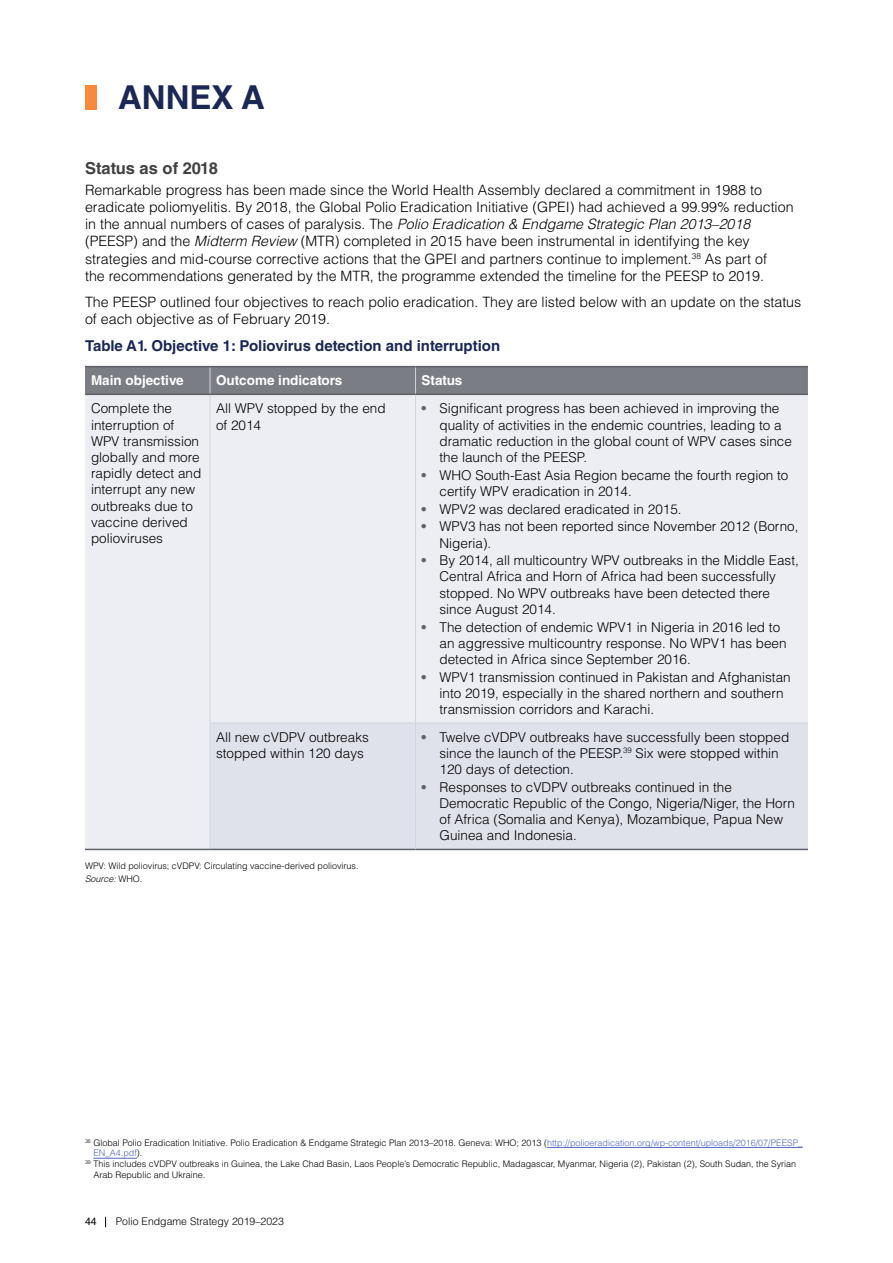
<style>
.page{position:relative;width:893px;height:1263px;background:#fff}
.page>*{position:absolute;margin:0;border:0;box-sizing:border-box;transform-origin:0 0}
.t1{font:700 33px "Helvetica LT Std";color:#1b2755}
.t2{font:700 16.5px "Helvetica LT Std";color:#414042}
.t3{font:700 15px "Helvetica LT Std";color:#1b2755}
.t4{font:300 14.25px/17.1px "Helvetica LT Std";color:#000}
.t5{font:300 13.5px/16.2px "Helvetica LT Std";color:#000}
.t6{font:700 13.5px "Helvetica LT Std";color:#fff}
.t7{font:300 10.5px "Helvetica LT Std";color:#000}
.t8{font:10.5px "Helvetica LT Std";color:#000}
.t9{font:300 9px/13.8px "Helvetica LT Std";color:#000}
.t10{font:300 9px "Helvetica LT Std";color:#5168c1}
.s1{font-style:italic}
.s2{font-weight:700;color:#60626a}
.s3{color:#5168c1}
.s4{color:#000}
</style>
<div class="page">
<div style="left:85px;top:85px;width:12px;height:24px;background:#f98a3c"></div>
<div style="left:85px;top:395px;width:723px;height:454px;background:#edeef3"></div>
<div style="left:211px;top:724px;width:597px;height:125px;background:#e0e2eb"></div>
<hr style="left:210px;top:849px;width:205px;height:1px;background:#60626a">
<hr style="left:415px;top:849px;width:393px;height:1px;background:#60626a">
<hr style="left:415px;top:395px;width:1px;height:328px;background:#d1d4e1">
<hr style="left:210px;top:723px;width:205px;height:1px;background:#d1d4e1">
<hr style="left:415px;top:723px;width:393px;height:1px;background:#d1d4e1">
<svg style="left:85px;top:367px;width:723px;height:27px;background:#7a7c84"></svg>
<hr style="left:415px;top:723px;width:1px;height:126px;background:#d1d4e1">
<hr style="left:210px;top:395px;width:1px;height:328px;background:#d1d4e1">
<hr style="left:210px;top:723px;width:1px;height:126px;background:#d1d4e1">
<hr style="left:85px;top:849px;width:125px;height:1px;background:#60626a">
<hr style="left:85px;top:366px;width:125px;height:1px;background:#60626a">
<hr style="left:210px;top:366px;width:205px;height:1px;background:#60626a">
<hr style="left:415px;top:366px;width:393px;height:1px;background:#60626a">
<hr style="left:85px;top:394px;width:125px;height:1px;background:#60626a">
<hr style="left:210px;top:394px;width:205px;height:1px;background:#60626a">
<hr style="left:415px;top:394px;width:393px;height:1px;background:#60626a">
<hr style="left:547px;top:1147px;width:256px;height:1px;background:#5168c1">
<hr style="left:93px;top:1158px;width:44px;height:1px;background:#5168c1">
<h1 class="t1" style="left:118px;top:77px;width:148px">ANNEX A</h1>
<p class="t2" style="left:85px;top:158px;width:134px">Status as of 2018</p>
<p class="t4" style="left:85px;top:181px;width:710px">Remarkable progress has been made since the World Health Assembly declared a commitment in 1988 to eradicate poliomyelitis. By 2018, the Global Polio Eradication Initiative (GPEI) had achieved a 99.99% reduction in the annual numbers of cases of paralysis. The <span class="s1">Polio Eradication &amp; Endgame Strategic Plan 2013–2018 </span>(PEESP) and the <span class="s1">Midterm Review</span> (MTR) completed in 2015 have been instrumental in identifying the key strategies and mid-course corrective actions that the GPEI and partners continue to implement.<sup>38</sup> As part of<br>the recommendations generated by the MTR, the programme extended the timeline for the PEESP to 2019.</p>
<p class="t4" style="left:85px;top:293px;width:718px">The PEESP outlined four objectives to reach polio eradication. They are listed below with an update on the status of each objective as of February 2019.</p>
<p class="t3" style="left:85px;top:336px;width:417px">Table A1. Objective 1: Poliovirus detection and interruption</p>
<p class="t6" style="left:91px;top:372px;width:94px">Main objective</p>
<p class="t6" style="left:216px;top:372px;width:128px">Outcome indicators</p>
<p class="t6" style="left:421px;top:372px;width:42px">Status</p>
<p class="t5" style="left:91px;top:400px;width:112px">Complete the interruption of<br>WPV transmission globally and more rapidly detect and interrupt any new outbreaks due to vaccine derived polioviruses</p>
<p class="t5" style="left:216px;top:400px;width:171px">All WPV stopped by the end of 2014</p>
<p class="t5" style="left:439px;top:400px;width:354px;text-indent:-18px"><span class="s2">•</span> Significant progress has been achieved in improving the quality of activities in the endemic countries, leading to a dramatic reduction in the global count of WPV cases since the launch of the PEESP.</p>
<p class="t5" style="left:439px;top:467px;width:350px;text-indent:-18px"><span class="s2">•</span> WHO South-East Asia Region became the fourth region to certify WPV eradication in 2014.</p>
<p class="t5" style="left:421px;top:501px;width:262px"><span class="s2">•</span> WPV2 was declared eradicated in 2015.</p>
<p class="t5" style="left:439px;top:518px;width:360px;text-indent:-18px"><span class="s2">•</span> WPV3 has not been reported since November 2012 (Borno,<br>Nigeria).</p>
<p class="t5" style="left:439px;top:552px;width:361px;text-indent:-18px"><span class="s2">•</span> By 2014, all multicountry WPV outbreaks in the Middle East, Central Africa and Horn of Africa had been successfully stopped. No WPV outbreaks have been detected there since August 2014.</p>
<p class="t5" style="left:439px;top:618px;width:349px;text-indent:-18px"><span class="s2">•</span> The detection of endemic WPV1 in Nigeria in 2016 led to an aggressive multicountry response. No WPV1 has been detected in Africa since September 2016.</p>
<p class="t5" style="left:439px;top:669px;width:353px;text-indent:-18px"><span class="s2">•</span> WPV1 transmission continued in Pakistan and Afghanistan into 2019, especially in the shared northern and southern transmission corridors and Karachi.</p>
<p class="t5" style="left:216px;top:729px;width:154px">All new cVDPV outbreaks stopped within 120 days</p>
<p class="t5" style="left:439px;top:729px;width:351px;text-indent:-18px"><span class="s2">•</span> Twelve cVDPV outbreaks have successfully been stopped since the launch of the PEESP.<sup>39</sup> Six were stopped within<br>120 days of detection.</p>
<p class="t5" style="left:440px;top:779px;width:357px;text-indent:-18px"><span class="s2">•</span> Responses to cVDPV outbreaks continued in the Democratic Republic of the Congo, Nigeria/Niger, the Horn of Africa (Somalia and Kenya), Mozambique, Papua New Guinea and Indonesia.</p>
<p class="t9" style="left:85px;top:858px;width:275px">WPV: Wild poliovirus; cVDPV: Circulating vaccine-derived poliovirus.<br><span class="s1">Source:</span> WHO.</p>
<p class="t9" style="left:85px;top:1135px;width:719px"><sup>38</sup> Global Polio Eradication Initiative. Polio Eradication &amp; Endgame Strategic Plan 2013–2018. Geneva: WHO; 2013 (<span class="s3">http://polioeradication.org/wp-content/uploads/2016/07/PEESP_</span></p>
<p class="t10" style="left:93px;top:1147px;width:51px">EN_A4.pdf<span class="s4">).</span></p>
<p class="t9" style="left:85px;top:1157px;width:713px"><sup>39</sup> This includes cVDPV outbreaks in Guinea, the Lake Chad Basin, Laos People’s Democratic Republic, Madagascar, Myanmar, Nigeria (2), Pakistan (2), South Sudan, the Syrian</p>
<p class="t9" style="left:93px;top:1168px;width:114px">Arab Republic and Ukraine.</p>
<p class="t8" style="left:85px;top:1215px;width:13px">44</p>
<p class="t7" style="left:116px;top:1214px;width:170px">Polio Endgame Strategy 2019–2023</p>
</div>
